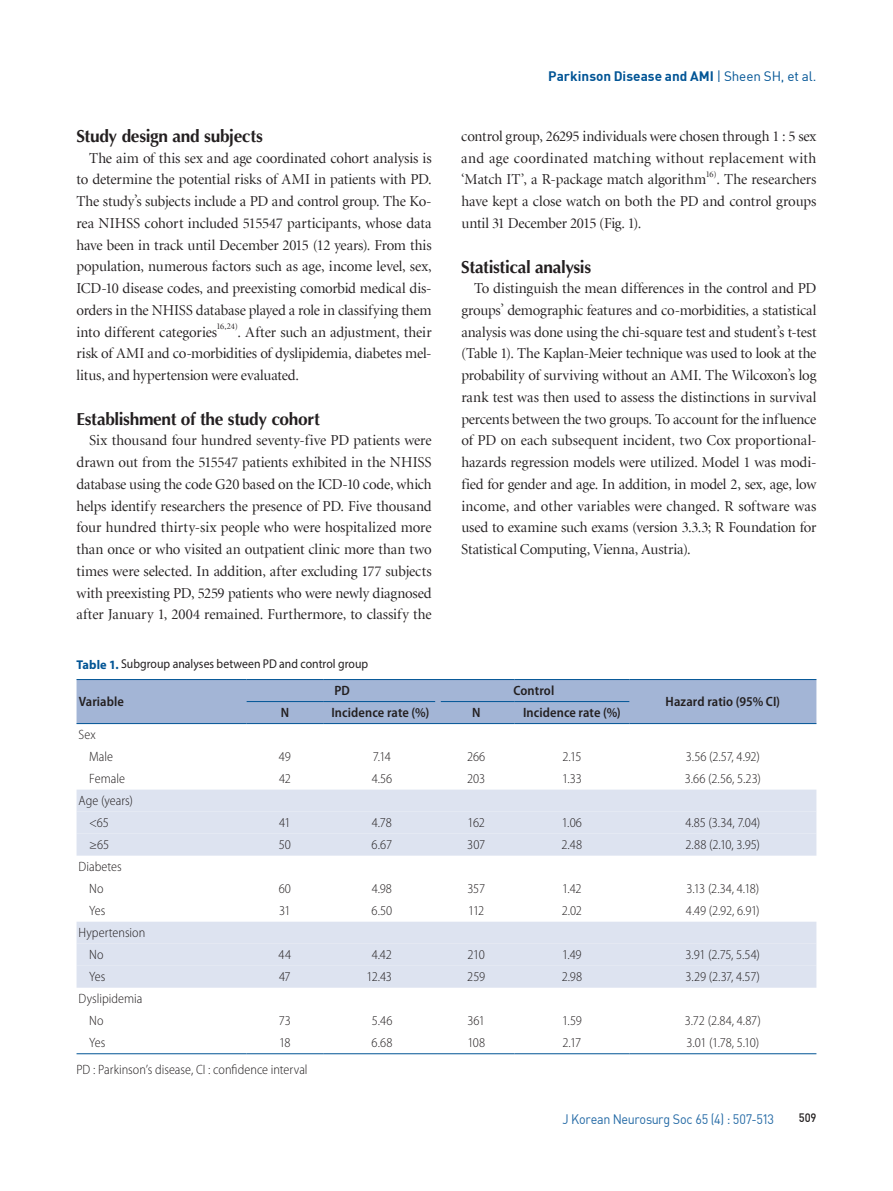
<style>
.page{position:relative;width:893px;height:1191px;background:#fff}
.page>*{position:absolute;margin:0;border:0;box-sizing:border-box;transform-origin:0 0}
.t1{font:700 17.25px "Optima";letter-spacing:-.015em;color:#231f20}
.t2{font:15px/21.8px "Minion LT Display";letter-spacing:-.005em;color:#231f20;text-align:justify}
.t3{font:300 semi-condensed 13.5px/22px "Myriad Pro";letter-spacing:-.005em;color:#231f20}
.t4{font:600 semi-condensed 13.5px "Myriad Pro";letter-spacing:.005em;color:#231f20}
.t5{font:700 13.5px "DIN";letter-spacing:.005em;color:#005495}
.t6{font:13.5px "DIN";letter-spacing:-.02em;color:#2369a5;scale:.93 1}
.t7{font:12.75px "Myriad Pro";color:#231f20;scale:.92 1}
.t8{font:12px "Dinmed";color:#231f20;scale:.93 1}
.t9{font:8.7px "Minion LT Display";color:#231f20}
.s1{font-weight:400}
.s2{font-weight:700;color:#005495}
</style>
<div class="page">
<div style="left:77px;top:680px;width:739px;height:43px;background:#a3b5d6"></div>
<div style="left:77px;top:789px;width:739px;height:198px;background:#dde3f0"></div>
<svg style="left:77px;top:811px;width:739px;height:154px;fill:#dde3f0"></svg>
<hr style="left:77px;top:679px;width:170px;height:1px;background:#005495">
<hr style="left:629px;top:679px;width:187px;height:1px;background:#005495">
<hr style="left:247px;top:701px;width:76px;height:1px;background:#005495">
<hr style="left:323px;top:701px;width:112px;height:1px;background:#005495">
<hr style="left:441px;top:701px;width:73px;height:1px;background:#005495">
<hr style="left:514px;top:701px;width:115px;height:1px;background:#005495">
<hr style="left:77px;top:723px;width:170px;height:1px;background:#005495">
<hr style="left:629px;top:723px;width:187px;height:1px;background:#005495">
<hr style="left:77px;top:1053px;width:170px;height:1px;background:#005495">
<hr style="left:247px;top:1053px;width:76px;height:1px;background:#005495">
<hr style="left:323px;top:1053px;width:115px;height:1px;background:#005495">
<hr style="left:438px;top:1053px;width:76px;height:1px;background:#005495">
<hr style="left:514px;top:1053px;width:115px;height:1px;background:#005495">
<hr style="left:629px;top:1053px;width:187px;height:1px;background:#005495">
<div style="left:435px;top:680px;width:6px;height:21px;background:#a3b5d6"></div>
<div style="left:435px;top:701px;width:6px;height:22px;background:#a3b5d6"></div>
<hr style="left:247px;top:679px;width:76px;height:1px;background:#005495">
<hr style="left:323px;top:679px;width:115px;height:1px;background:#005495">
<hr style="left:438px;top:679px;width:76px;height:1px;background:#005495">
<hr style="left:514px;top:679px;width:115px;height:1px;background:#005495">
<hr style="left:247px;top:723px;width:76px;height:1px;background:#005495">
<hr style="left:323px;top:723px;width:115px;height:1px;background:#005495">
<hr style="left:438px;top:723px;width:76px;height:1px;background:#005495">
<hr style="left:514px;top:723px;width:115px;height:1px;background:#005495">
<p class="t1" style="left:76px;top:125px;width:188px">Study design and subjects</p>
<p class="t2" style="left:76px;top:147px;width:357px;text-indent:13px">The aim of this sex and age coordinated cohort analysis is to determine the potential risks of AMI in patients with PD.<br>The study’s subjects include a PD and control group. The Ko&shy;rea NIHSS cohort included 515547 participants, whose data have been in track until December 2015 (12 years). From this population, numerous factors such as age, income level, sex, ICD-10 disease codes, and preexisting comorbid medical dis&shy;orders in the NHISS database played a role in classifying them into different categories</p>
<p class="t9" style="left:216px;top:322px;width:23px">16,24)</p>
<p class="t2" style="left:76px;top:321px;width:357px;text-indent:161px">. After such an adjustment, their risk of AMI and co-morbidities of dyslipidemia, diabetes mel&shy;litus, and hypertension were evaluated.</p>
<p class="t1" style="left:76px;top:408px;width:245px">Establishment of the study cohort</p>
<p class="t2" style="left:76px;top:430px;width:357px;text-indent:13px">Six thousand four hundred seventy-five PD patients were drawn out from the 515547 patients exhibited in the NHISS database using the code G20 based on the ICD-10 code, which helps identify researchers the presence of PD. Five thousand four hundred thirty-six people who were hospitalized more than once or who visited an outpatient clinic more than two times were selected. In addition, after excluding 177 subjects with preexisting PD, 5259 patients who were newly diagnosed after January 1, 2004 remained. Furthermore, to classify the</p>
<p class="t5" style="left:548px;top:68px;width:270px">Parkinson Disease and AMI <span class="s1">| Sheen SH, et al.</span></p>
<p class="t2" style="left:461px;top:126px;width:357px">control group, 26295 individuals were chosen through 1 : 5 sex and age coordinated matching without replacement with ‘Match IT’, a R-package match algorithm</p>
<p class="t9" style="left:706px;top:170px;width:12px">16)</p>
<p class="t2" style="left:461px;top:169px;width:357px;text-indent:255px">. The researchers have kept a close watch on both the PD and control groups until 31 December 2015 (Fig. 1).</p>
<p class="t1" style="left:461px;top:256px;width:131px">Statistical analysis</p>
<p class="t2" style="left:461px;top:278px;width:357px;text-indent:13px">To distinguish the mean differences in the control and PD groups’ demographic features and co-morbidities, a statistical analysis was done using the chi-square test and student’s t-test (Table 1). The Kaplan-Meier technique was used to look at the probability of surviving without an AMI. The Wilcoxon’s log rank test was then used to assess the distinctions in survival percents between the two groups. To account for the influence of PD on each subsequent incident, two Cox proportional&shy;hazards regression models were utilized. Model 1 was modi&shy;fied for gender and age. In addition, in model 2, sex, age, low income, and other variables were changed. R software was used to examine such exams (version 3.3.3; R Foundation for Statistical Computing, Vienna, Austria).</p>
<p class="t7" style="left:77px;top:656px;width:318px"><span class="s2">Table 1.</span> Subgroup analyses between PD and control group</p>
<p class="t4" style="left:79px;top:693px;width:47px">Variable</p>
<p class="t4" style="left:334px;top:682px;width:17px">PD</p>
<p class="t4" style="left:513px;top:682px;width:42px">Control</p>
<p class="t4" style="left:281px;top:704px;width:10px">N</p>
<p class="t4" style="left:331px;top:704px;width:99px">Incidence rate (%)</p>
<p class="t4" style="left:472px;top:704px;width:10px">N</p>
<p class="t4" style="left:523px;top:704px;width:99px">Incidence rate (%)</p>
<p class="t4" style="left:666px;top:693px;width:116px">Hazard ratio (95% CI)</p>
<p class="t3" style="left:89px;top:723px;width:25px;text-indent:-11px">Sex<br>Male</p>
<p class="t3" style="left:279px;top:745px;width:13px">49</p>
<p class="t3" style="left:373px;top:745px;width:19px">7.14</p>
<p class="t3" style="left:467px;top:745px;width:20px">266</p>
<p class="t3" style="left:562px;top:745px;width:20px">2.15</p>
<p class="t3" style="left:686px;top:745px;width:75px">3.56 (2.57, 4.92)</p>
<p class="t3" style="left:89px;top:767px;width:37px">Female</p>
<p class="t3" style="left:279px;top:767px;width:13px">42</p>
<p class="t3" style="left:372px;top:767px;width:22px">4.56</p>
<p class="t3" style="left:467px;top:767px;width:19px">203</p>
<p class="t3" style="left:562px;top:767px;width:21px">1.33</p>
<p class="t3" style="left:685px;top:767px;width:78px">3.66 (2.56, 5.23)</p>
<p class="t3" style="left:89px;top:789px;width:45px;text-indent:-11px">Age (years) &lt;65</p>
<p class="t3" style="left:279px;top:811px;width:13px">41</p>
<p class="t3" style="left:372px;top:811px;width:22px">4.78</p>
<p class="t3" style="left:467px;top:811px;width:19px">162</p>
<p class="t3" style="left:562px;top:811px;width:22px">1.06</p>
<p class="t3" style="left:685px;top:811px;width:77px">4.85 (3.34, 7.04)</p>
<p class="t3" style="left:89px;top:833px;width:21px">≥65</p>
<p class="t3" style="left:279px;top:833px;width:14px">50</p>
<p class="t3" style="left:372px;top:833px;width:22px">6.67</p>
<p class="t3" style="left:467px;top:833px;width:19px">307</p>
<p class="t3" style="left:562px;top:833px;width:22px">2.48</p>
<p class="t3" style="left:686px;top:833px;width:76px">2.88 (2.10, 3.95)</p>
<p class="t3" style="left:79px;top:855px;width:45px;text-align:center">Diabetes<br>No</p>
<p class="t3" style="left:279px;top:877px;width:14px">60</p>
<p class="t3" style="left:372px;top:877px;width:22px">4.98</p>
<p class="t3" style="left:467px;top:877px;width:19px">357</p>
<p class="t3" style="left:562px;top:877px;width:21px">1.42</p>
<p class="t3" style="left:686px;top:877px;width:74px">3.13 (2.34, 4.18)</p>
<p class="t3" style="left:89px;top:899px;width:18px">Yes</p>
<p class="t3" style="left:279px;top:899px;width:13px">31</p>
<p class="t3" style="left:372px;top:899px;width:22px">6.50</p>
<p class="t3" style="left:468px;top:899px;width:18px">112</p>
<p class="t3" style="left:562px;top:899px;width:22px">2.02</p>
<p class="t3" style="left:686px;top:899px;width:75px">4.49 (2.92, 6.91)</p>
<p class="t3" style="left:89px;top:921px;width:58px;text-indent:-11px">Hypertension<br>No</p>
<p class="t3" style="left:279px;top:943px;width:14px">44</p>
<p class="t3" style="left:372px;top:943px;width:22px">4.42</p>
<p class="t3" style="left:468px;top:943px;width:19px">210</p>
<p class="t3" style="left:562px;top:943px;width:21px">1.49</p>
<p class="t3" style="left:686px;top:943px;width:76px">3.91 (2.75, 5.54)</p>
<p class="t3" style="left:89px;top:965px;width:18px">Yes</p>
<p class="t3" style="left:279px;top:965px;width:13px">47</p>
<p class="t3" style="left:366px;top:965px;width:27px">12.43</p>
<p class="t3" style="left:467px;top:965px;width:19px">259</p>
<p class="t3" style="left:562px;top:965px;width:22px">2.98</p>
<p class="t3" style="left:686px;top:965px;width:76px">3.29 (2.37, 4.57)</p>
<p class="t3" style="left:89px;top:987px;width:55px;text-indent:-11px">Dyslipidemia<br>No</p>
<p class="t3" style="left:279px;top:1009px;width:14px">73</p>
<p class="t3" style="left:372px;top:1009px;width:22px">5.46</p>
<p class="t3" style="left:467px;top:1009px;width:19px">361</p>
<p class="t3" style="left:562px;top:1009px;width:21px">1.59</p>
<p class="t3" style="left:685px;top:1009px;width:78px">3.72 (2.84, 4.87)</p>
<p class="t3" style="left:89px;top:1031px;width:18px">Yes</p>
<p class="t3" style="left:279px;top:1031px;width:13px">18</p>
<p class="t3" style="left:372px;top:1031px;width:22px">6.68</p>
<p class="t3" style="left:467px;top:1031px;width:19px">108</p>
<p class="t3" style="left:562px;top:1031px;width:20px">2.17</p>
<p class="t3" style="left:686px;top:1031px;width:74px">3.01 (1.78, 5.10)</p>
<p class="t3" style="left:77px;top:1058px;width:233px">PD : Parkinson’s disease, CI : confidence interval</p>
<p class="t6" style="left:563px;top:1110px;width:229px">J Korean Neurosurg Soc 65 (4) : 507-513</p>
<p class="t8" style="left:799px;top:1109px;width:21px">509</p>
</div>
